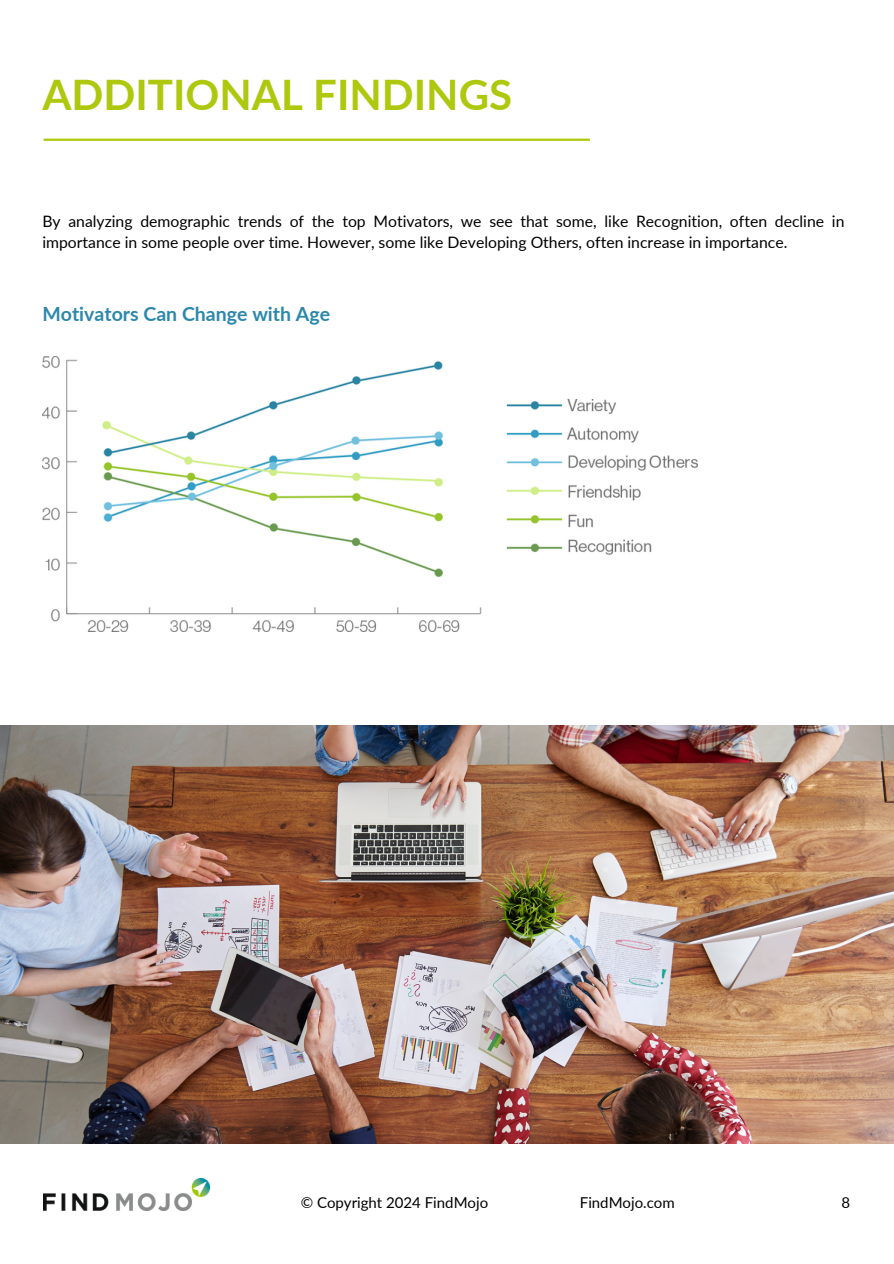
<style>
.page{position:relative;width:894px;height:1264px;background:#fff}
.page>*{position:absolute;margin:0;border:0;box-sizing:border-box;transform-origin:0 0}
.t1{font:700 42px "Lato";color:#aec80d}
.t2{font:700 19.5px "Lato";color:#2c88aa}
.t3{font:15.75px/21.3px "Lato";color:#000}
.t4{font:15px "Lato";color:#000}
</style>
<div class="page">
<img style="left:44px;top:1178px;width:165px;height:32px">
<hr style="left:44px;top:139px;width:545px;height:2px;background:#aec80d">
<img style="left:42px;top:356px;width:655px;height:275px">
<img style="left:0;top:726px;width:893px;height:417px">
<p class="t1" style="left:42px;top:69px;width:471px">ADDITIONAL FINDINGS</p>
<p class="t3" style="left:42px;top:210px;width:803px">By analyzing demographic trends of the top Motivators, we see that some, like Recognition, often decline in importance in some people over time. However, some like Developing Others, often increase in importance.</p>
<p class="t2" style="left:42px;top:302px;width:289px">Motivators Can Change with Age</p>
<p class="t4" style="left:300px;top:1192px;width:189px">© Copyright 2024 FindMojo</p>
<h2 class="t4" style="left:579px;top:1192px;width:96px">FindMojo.com</h2>
<p class="t4" style="left:841px;top:1192px;width:10px">8</p>
</div>
